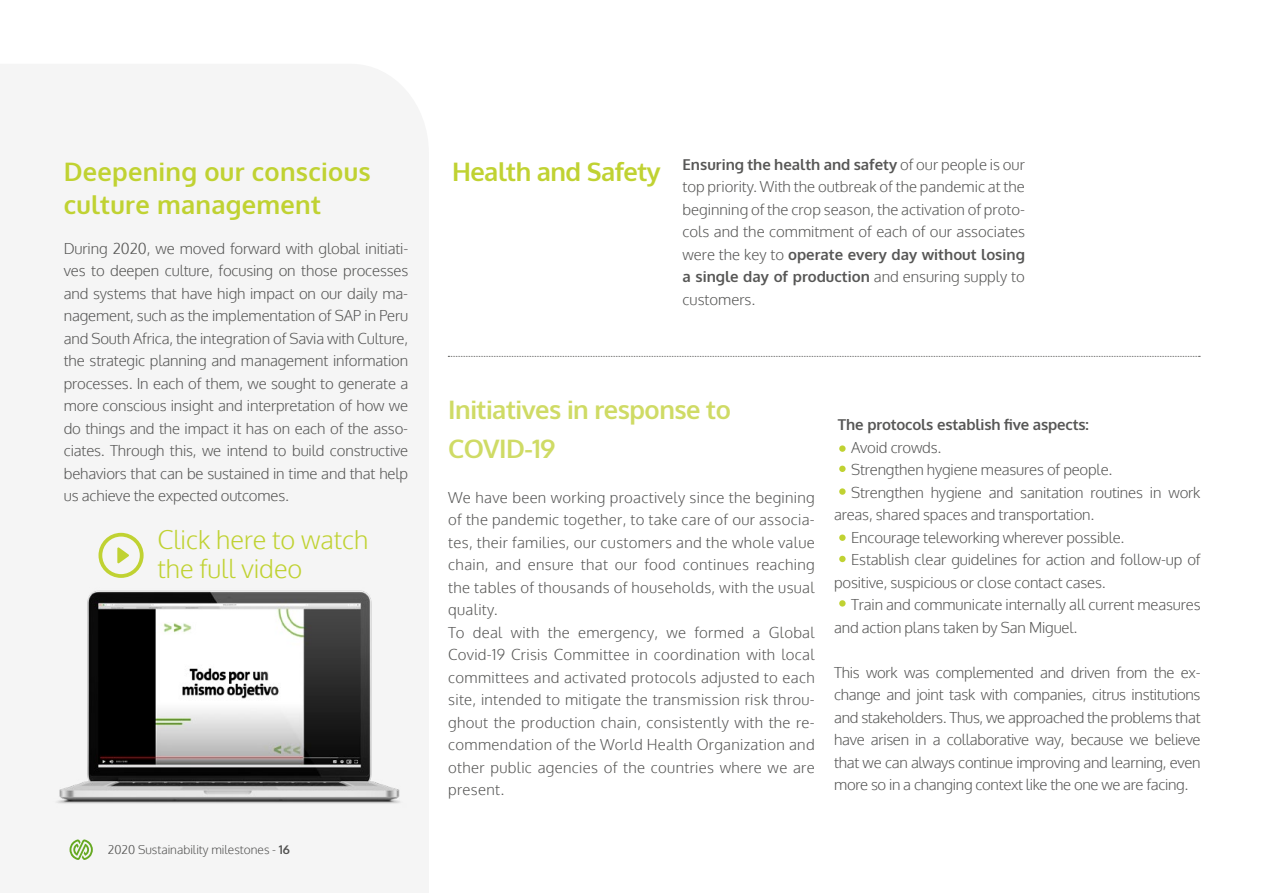
<style>
.page{position:relative;width:1263px;height:893px;background:#fff}
.page>*{position:absolute;margin:0;border:0;box-sizing:border-box;transform-origin:0 0}
.t1{font:700 25.5px/33px "Oxygen";letter-spacing:.01em;color:#c0d232}
.t2{font:700 25.5px/39px "Oxygen";letter-spacing:-.02em;color:#cfdb65}
.t3{font:300 25.5px/28.5px "Oxygen";color:#c0d232}
.t4{font:700 25.5px "Oxygen";letter-spacing:-.02em;color:#c0d232}
.t5{font:300 15px/22.5px "Oxygen";letter-spacing:.015em;color:#575756;text-align:justify}
.t6{font:300 15px "Oxygen";letter-spacing:-.01em;color:#575756}
.t7{font:700 15px "Oxygen";letter-spacing:-.01em;color:#575756}
.t8{font:300 12px "Oxygen";color:#575756}
.s1{font-weight:700}
</style>
<div class="page">
<svg style="left:448px;top:356px;width:752px;height:1px"></svg>
<div style="left:839px;top:466px;width:7px;height:6px;background:#c0d232;border-radius:50%"></div>
<div style="left:839px;top:445px;width:7px;height:7px;background:#c0d232;border-radius:50%"></div>
<svg style="left:839px;top:488px;width:7px;height:7px"></svg>
<div style="left:839px;top:534px;width:7px;height:7px;background:#c0d232;border-radius:50%"></div>
<div style="left:839px;top:556px;width:7px;height:6px;background:#c0d232;border-radius:50%"></div>
<svg style="left:839px;top:600px;width:7px;height:7px"></svg>
<img style="left:52px;top:587px;width:355px;height:221px">
<svg style="left:99px;top:533px;width:45px;height:45px"></svg>
<p class="t5" style="left:682px;top:153px;width:344px"><span class="s1">Ensuring the health and safety</span> of our people is our top priority. With the outbreak of the pandemic at the beginning of the crop season, the activation of proto&shy;cols and the commitment of each of our associates were the key to <span class="s1">operate every day without losing a single day of production</span> and ensuring supply to customers.</p>
<h1 class="t1" style="left:64px;top:156px;width:308px">Deepening our conscious culture management</h1>
<h1 class="t4" style="left:452px;top:156px;width:210px">Health and Safety</h1>
<p class="t5" style="left:64px;top:237px;width:346px">During 2020, we moved forward with global initiati&shy;ves to deepen culture, focusing on those processes and systems that have high impact on our daily ma&shy;nagement, such as the implementation of SAP in Peru and South Africa, the integration of Savia with Culture, the strategic planning and management information processes. In each of them, we sought to generate a more conscious insight and interpretation of how we do things and the impact it has on each of the asso&shy;ciates. Through this, we intend to build constructive behaviors that can be sustained in time and that help us achieve the expected outcomes.</p>
<h1 class="t2" style="left:448px;top:391px;width:284px">Initiatives in response to<br>COVID-19</h1>
<p class="t5" style="left:448px;top:486px;width:368px;text-align:left">We have been working proactively since the begining of the pandemic together, to take care of our associa&shy;tes, their families, our customers and the whole value chain, and ensure that our food continues reaching the tables of thousands of households, with the usual quality.<br>To deal with the emergency, we formed a Global Covid-19 Crisis Committee in coordination with local committees and activated protocols adjusted to each site, intended to mitigate the transmission risk throu&shy;ghout the production chain, consistently with the re&shy;commendation of the World Health Organization and other public agencies of the countries where we are present.</p>
<p class="t7" style="left:838px;top:416px;width:253px">The protocols establish five aspects:</p>
<p class="t6" style="left:851px;top:438px;width:92px">Avoid crowds.</p>
<p class="t6" style="left:851px;top:461px;width:263px">Strengthen hygiene measures of people.</p>
<p class="t6" style="left:851px;top:483px;width:351px">Strengthen hygiene and sanitation routines in work</p>
<p class="t6" style="left:834px;top:506px;width:262px">areas, shared spaces and transportation.</p>
<p class="t6" style="left:851px;top:528px;width:275px">Encourage teleworking wherever possible.</p>
<p class="t6" style="left:851px;top:551px;width:351px">Establish clear guidelines for action and follow-up of</p>
<p class="t6" style="left:834px;top:573px;width:273px">positive, suspicious or close contact cases.</p>
<p class="t6" style="left:851px;top:596px;width:351px">Train and communicate internally all current measures</p>
<p class="t6" style="left:834px;top:618px;width:245px">and action plans taken by San Miguel.</p>
<p class="t5" style="left:834px;top:662px;width:368px">This work was complemented and driven from the ex&shy;change and joint task with companies, citrus institutions and stakeholders. Thus, we approached the problems that have arisen in a collaborative way, because we believe that we can always continue improving and learning, even more so in a changing context like the one we are facing.</p>
<h1 class="t3" style="left:157px;top:526px;width:213px">Click here to watch the full video</h1>
<p class="t8" style="left:108px;top:842px;width:184px">2020 Sustainability milestones - <span class="s1">16</span></p>
</div>
